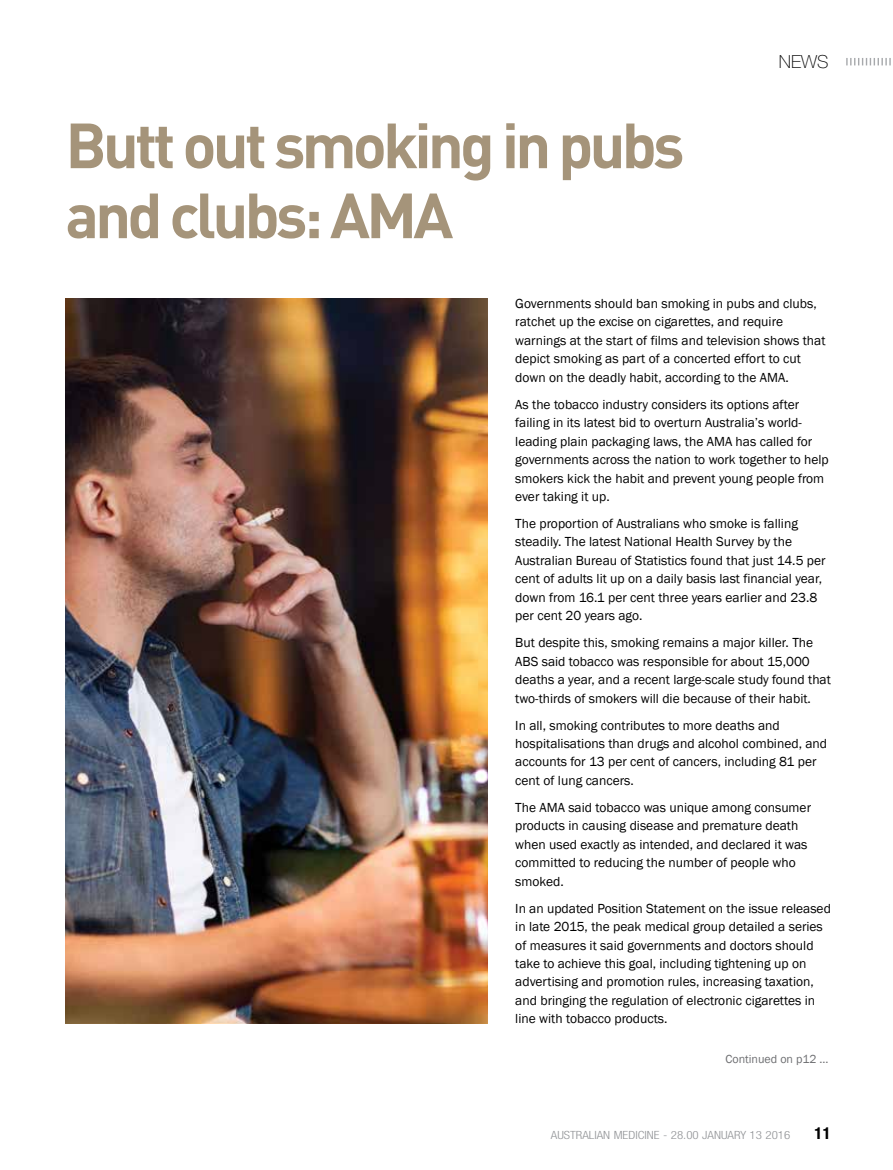
<style>
.page{position:relative;width:893px;height:1170px;background:#fff}
.page>*{position:absolute;margin:0;border:0;box-sizing:border-box;transform-origin:0 0}
.t1{font:700 62.7px/69.9px "DIN";letter-spacing:-.06em;color:#a5947a}
.t2{font:100 18px "Helvetica Neue";color:#000}
.t3{font:700 condensed 16.5px "Helvetica Neue";color:#000}
.t4{font:13.5px/18.5px "Franklin Gothic";color:#000}
.t5{font:12px "Franklin Gothic";color:#6d6e71}
.t6{font:300 condensed 11.25px "Helvetica Neue";color:#939598;scale:1.15 1}
</style>
<div class="page">
<svg style="left:846px;top:58px;width:45px;height:7px"></svg>
<img style="left:65px;top:298px;width:423px;height:725px">
<h1 class="t1" style="left:65px;top:108px;width:620px">Butt out smoking in pubs and clubs: AMA</h1>
<h2 class="t2" style="left:779px;top:52px;width:51px">NEWS</h2>
<p class="t4" style="left:515px;top:294px;width:312px">Governments should ban smoking in pubs and clubs, ratchet up the excise on cigarettes, and require warnings at the start of films and television shows that depict smoking as part of a concerted effort to cut down on the deadly habit, according to the AMA.</p>
<p class="t4" style="left:515px;top:395px;width:315px">As the tobacco industry considers its options after failing in its latest bid to overturn Australia’s world&shy;leading plain packaging laws, the AMA has called for governments across the nation to work together to help smokers kick the habit and prevent young people from ever taking it up.</p>
<p class="t4" style="left:515px;top:514px;width:312px">The proportion of Australians who smoke is falling steadily. The latest National Health Survey by the Australian Bureau of Statistics found that just 14.5 per cent of adults lit up on a daily basis last financial year, down from 16.1 per cent three years earlier and 23.8 per cent 20 years ago.</p>
<p class="t4" style="left:515px;top:633px;width:317px">But despite this, smoking remains a major killer. The ABS said tobacco was responsible for about 15,000 deaths a year, and a recent large-scale study found that two-thirds of smokers will die because of their habit.</p>
<p class="t4" style="left:515px;top:716px;width:313px">In all, smoking contributes to more deaths and hospitalisations than drugs and alcohol combined, and accounts for 13 per cent of cancers, including 81 per cent of lung cancers.</p>
<p class="t4" style="left:515px;top:798px;width:297px">The AMA said tobacco was unique among consumer products in causing disease and premature death when used exactly as intended, and declared it was committed to reducing the number of people who smoked.</p>
<p class="t4" style="left:515px;top:899px;width:317px">In an updated Position Statement on the issue released in late 2015, the peak medical group detailed a series of measures it said governments and doctors should take to achieve this goal, including tightening up on advertising and promotion rules, increasing taxation, and bringing the regulation of electronic cigarettes in line with tobacco products.</p>
<p class="t5" style="left:725px;top:1051px;width:105px">Continued on p12 ...</p>
<p class="t6" style="left:551px;top:1128px;width:210px">AUSTRALIAN MEDICINE - 28.00 JANUARY 13 2016</p>
<p class="t3" style="left:814px;top:1122px;width:18px">11</p>
</div>
